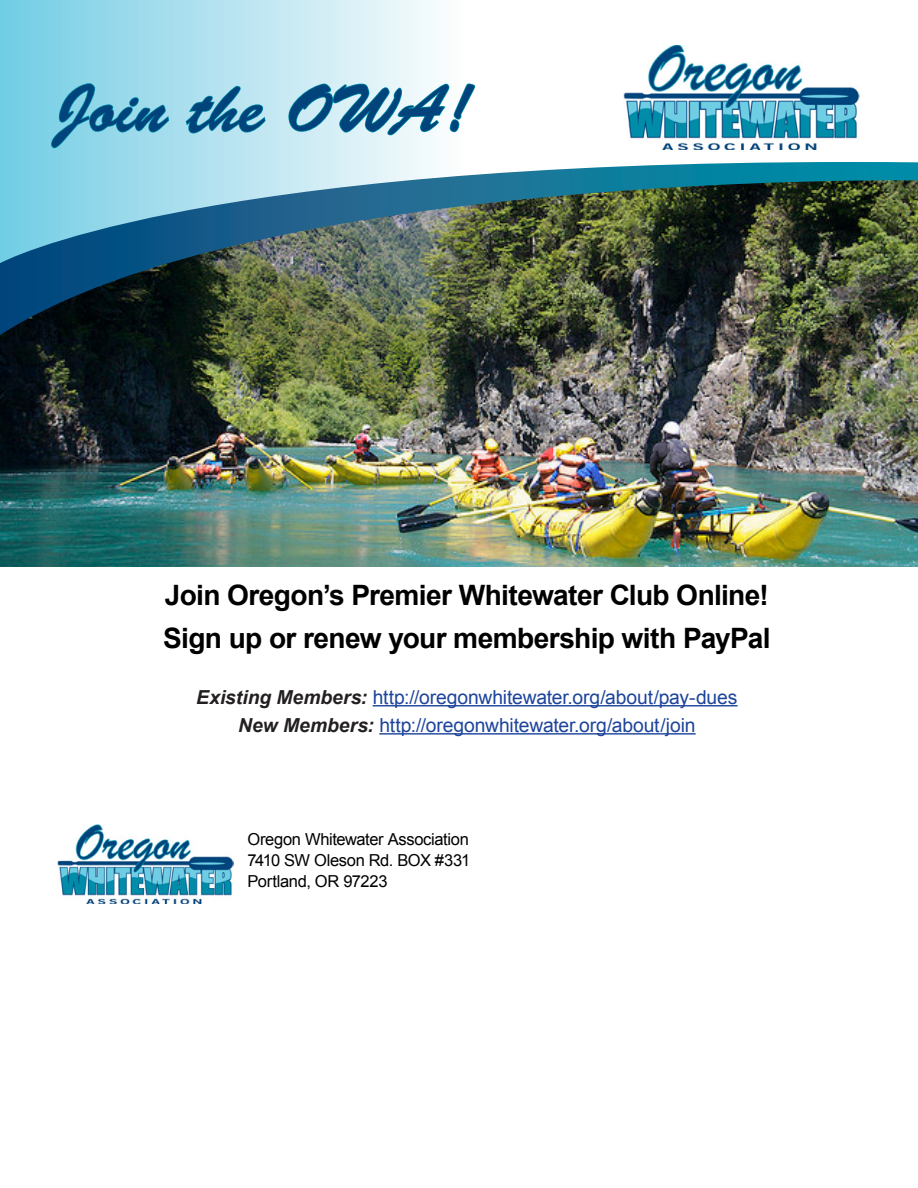
<style>
.page{position:relative;width:918px;height:1188px;background:#fff}
.page>*{position:absolute;margin:0;border:0;box-sizing:border-box;transform-origin:0 0}
.t1{font:67.5px "Brush Script Std";color:#00447b}
.t2{font:700 28.05px/42.2px "Arial";letter-spacing:-.025em;color:#000}
.t3{font:19.35px/28px "Arial";letter-spacing:-.005em;color:#1d449b;text-align:center}
.t4{font:16.5px/21px "Arial";letter-spacing:-.02em;color:#000;text-align:justify}
.s1{font-weight:700;font-style:italic;color:#231f20}
</style>
<div class="page">
<img style="left:0;top:335px;width:918px;height:232px">
<hr style="left:373px;top:705px;width:365px;height:1px;background:#1d449b">
<hr style="left:379px;top:733px;width:317px;height:2px;background:#1d449b">
<svg style="left:0;top:0;width:860px;height:162px"></svg>
<img style="left:0;top:162px;width:918px;height:173px">
<img style="left:624px;top:45px;width:235px;height:105px">
<img style="left:57px;top:824px;width:177px;height:79px">
<svg style="left:50px;top:82px;width:120px;height:67px;background:#80cde0"></svg>
<svg style="left:185px;top:85px;width:81px;height:49px;background:#93d2e2"></svg>
<svg style="left:288px;top:0;width:188px;height:136px"></svg>
<h1 class="t1" style="left:54px;top:71px;width:420px">Join the OWA!</h1>
<h2 class="t2" style="left:163px;top:575px;width:609px">Join Oregon’s Premier Whitewater Club Online!<br>Sign up or renew your membership with PayPal</h2>
<p class="t3" style="left:196px;top:683px;width:543px"><span class="s1">Existing Members:</span> http://oregonwhitewater.org/about/pay-dues<br><span class="s1">New Members:</span> http://oregonwhitewater.org/about/join</p>
<p class="t4" style="left:248px;top:829px;width:224px">Oregon Whitewater Association 7410 SW Oleson Rd. BOX #331<br>Portland, OR 97223</p>
</div>
